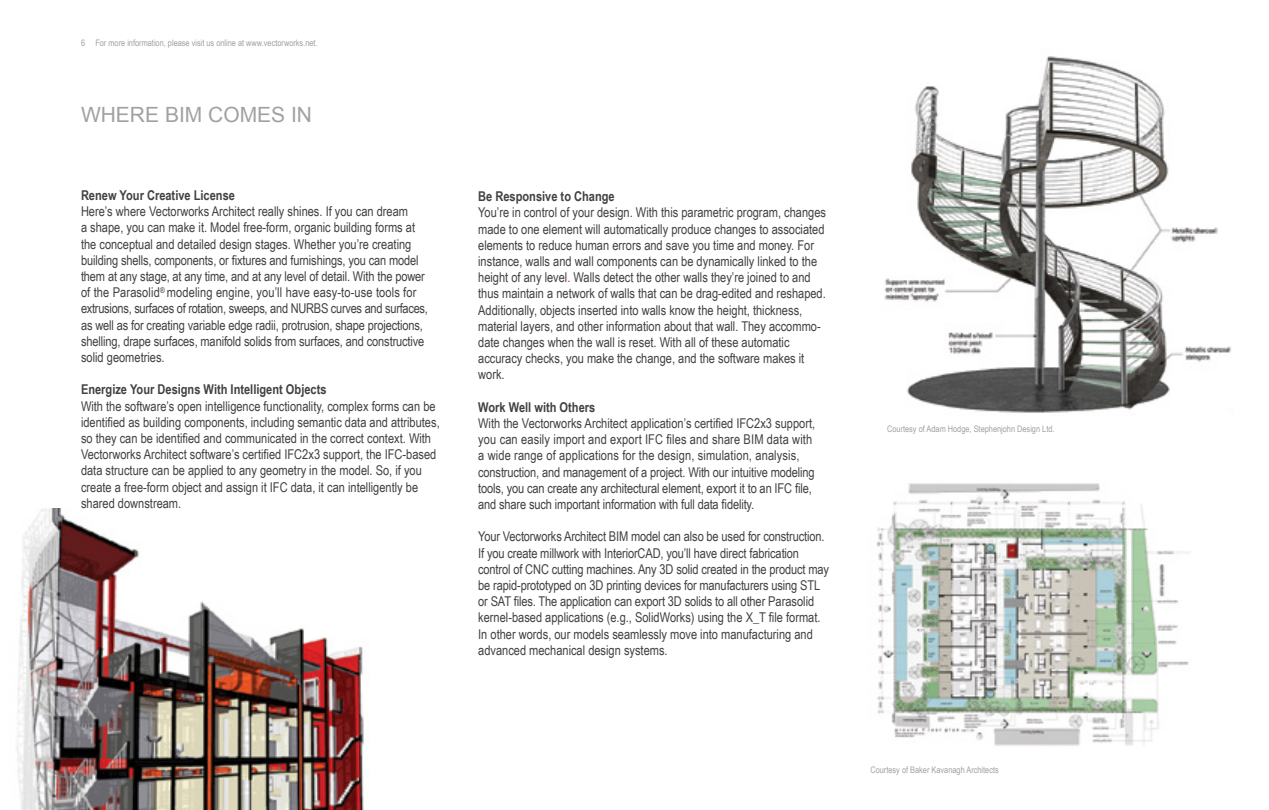
<style>
.page{position:relative;width:1269px;height:810px;background:#fff}
.page>*{position:absolute;margin:0;border:0;box-sizing:border-box;transform-origin:0 0}
.t1{font:21px "Arial";color:#a1a1a4}
.t2{font:13.5px/16.2px "Arial Narrow";color:#414042}
.t3{font:700 13.5px "Arial Narrow";color:#414042}
.t4{font:9px "Arial Narrow";color:#a1a1a4}
.s1{color:#ec008c}
</style>
<div class="page">
<img style="left:16px;top:508px;width:348px;height:302px">
<img style="left:876px;top:483px;width:315px;height:263px">
<img style="left:884px;top:56px;width:347px;height:357px">
<p class="t4" style="left:81px;top:36px;width:238px">6 For more information, please visit us online at www.vectorworks.net.</p>
<h1 class="t1" style="left:81px;top:101px;width:233px">WHERE BIM COMES IN</h1>
<p class="t3" style="left:81px;top:185px;width:156px">Renew Your Creative License</p>
<p class="t2" style="left:81px;top:203px;width:348px">Here’s where Vectorworks Architect really shines. If you can dream<br>a shape, you can make it. Model free-form, organic building forms at the conceptual and detailed design stages. Whether you’re creating building shells, components, or fixtures and furnishings, you can model them at any stage, at any time, and at any level of detail. With the power of the Parasolid<sup>®</sup> modeling engine, you’ll have easy-to-use tools for extrusions, surfaces of rotation, sweeps, and NURBS curves and surfaces, as well as for creating variable edge radii, protrusion, shape projections, shelling, drape surfaces, manifold solids from surfaces, and constructive solid geometries.</p>
<p class="t3" style="left:81px;top:379px;width:247px">Energize Your Designs With Intelligent Objects</p>
<p class="t2" style="left:81px;top:397px;width:360px">With the software’s open intelligence functionality, complex forms can be identified as building components, including semantic data and attributes, so they can be identified and communicated in the correct context. With Vectorworks Architect software’s certified IFC2x3 support, the IFC-based data structure can be applied to any geometry in the model. So, if you create a free-form object and assign it IFC data, it can intelligently be shared downstream.</p>
<p class="t3" style="left:478px;top:186px;width:138px">Be Responsive to Change</p>
<p class="t2" style="left:478px;top:204px;width:349px">You’re in control of your design. With this parametric program, changes made to one element will automatically produce changes to associated elements to reduce human errors and save you time and money. For instance, walls and wall components can be dynamically linked to the height of any level<span class="s1">.</span> Walls detect the other walls they’re joined to and thus maintain a network of walls that can be drag-edited and reshaped.<br>Additionally, objects inserted into walls know the height, thickness, material layers, and other information about that wall. They accommo&shy;date changes when the wall is reset. With all of these automatic accuracy checks, you make the change, and the software makes it work.</p>
<p class="t3" style="left:478px;top:397px;width:119px">Work Well with Others</p>
<p class="t2" style="left:478px;top:415px;width:339px">With the Vectorworks Architect application’s certified IFC2x3 support, you can easily import and export IFC files and share BIM data with a wide range of applications for the design, simulation, analysis, construction, and management of a project. With our intuitive modeling tools, you can create any architectural element, export it to an IFC file, and share such important information with full data fidelity.</p>
<p class="t2" style="left:478px;top:528px;width:352px">Your Vectorworks Architect BIM model can also be used for construction.<br>If you create millwork with InteriorCAD, you’ll have direct fabrication control of CNC cutting machines. Any 3D solid created in the product may be rapid-prototyped on 3D printing devices for manufacturers using STL or SAT files. The application can export 3D solids to all other Parasolid kernel-based applications (e.g., SolidWorks) using the X_T file format.<br>In other words, our models seamlessly move into manufacturing and advanced mechanical design systems.</p>
<p class="t4" style="left:887px;top:423px;width:169px">Courtesy of Adam Hodge, Stephenjohn Design Ltd.</p>
<p class="t4" style="left:870px;top:763px;width:130px">Courtesy of Baker Kavanagh Architects</p>
</div>
